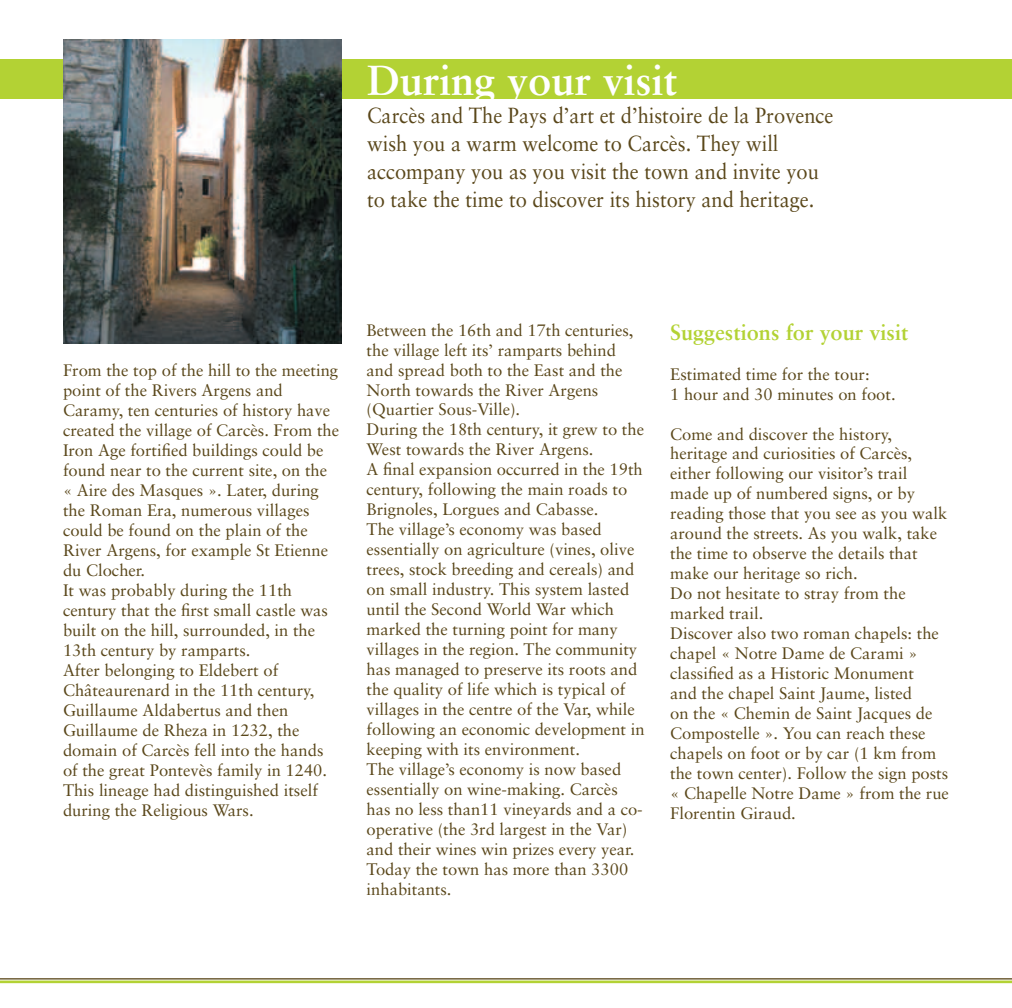
<style>
.page{position:relative;width:1012px;height:1008px;background:#fff}
.page>*{position:absolute;margin:0;border:0;box-sizing:border-box;transform-origin:0 0}
.t1{font:700 42px "Sabon";color:#fff}
.t2{font:21.88px/28px "Sabon";color:#5a471a;scale:.92 1}
.t3{font:700 21.88px "Sabon";color:#b3d234}
.t4{font:16.62px/19.9px "Sabon";color:#5a471a}
</style>
<div class="page">
<div style="left:0;top:60px;width:1012px;height:39px;background:#b3d234"></div>
<img style="left:63px;top:40px;width:279px;height:303px">
<hr style="left:0;top:977px;width:1012px;height:2px;background:#5a471a">
<hr style="left:0;top:980px;width:1012px;height:2px;background:#b3d234">
<h1 class="t1" style="left:367px;top:55px;width:312px">During your visit</h1>
<h2 class="t2" style="left:367px;top:101px;width:508px">Carcès and The Pays d’art et d’histoire de la Provence wish you a warm welcome to Carcès. They will accompany you as you visit the town and invite you to take the time to discover its history and heritage.</h2>
<p class="t4" style="left:63px;top:360px;width:278px">From the top of the hill to the meeting point of the Rivers Argens and Caramy, ten centuries of history have created the village of Carcès. From the Iron Age fortified buildings could be found near to the current site, on the « Aire des Masques ». Later, during the Roman Era, numerous villages could be found on the plain of the River Argens, for example St Etienne du Clocher.<br>It was probably during the 11th century that the first small castle was built on the hill, surrounded, in the 13th century by ramparts.<br>After belonging to Eldebert of Châteaurenard in the 11th century, Guillaume Aldabertus and then Guillaume de Rheza in 1232, the domain of Carcès fell into the hands of the great Pontevès family in 1240.<br>This lineage had distinguished itself during the Religious Wars.</p>
<p class="t4" style="left:367px;top:319px;width:280px">Between the 16th and 17th centuries, the village left its’ ramparts behind and spread both to the East and the North towards the River Argens (Quartier Sous-Ville).<br>During the 18th century, it grew to the West towards the River Argens.<br>A final expansion occurred in the 19th century, following the main roads to Brignoles, Lorgues and Cabasse.<br>The village’s economy was based essentially on agriculture (vines, olive trees, stock breeding and cereals) and on small industry. This system lasted until the Second World War which marked the turning point for many villages in the region. The community has managed to preserve its roots and the quality of life which is typical of villages in the centre of the Var, while following an economic development in keeping with its environment.<br>The village’s economy is now based essentially on wine-making. Carcès has no less than11 vineyards and a co&shy;operative (the 3rd largest in the Var) and their wines win prizes every year.<br>Today the town has more than 3300 inhabitants.</p>
<h2 class="t3" style="left:670px;top:319px;width:240px">Suggestions for your visit</h2>
<p class="t4" style="left:670px;top:363px;width:227px">Estimated time for the tour:<br>1 hour and 30 minutes on foot.</p>
<p class="t4" style="left:670px;top:423px;width:280px">Come and discover the history, heritage and curiosities of Carcès, either following our visitor’s trail made up of numbered signs, or by reading those that you see as you walk around the streets. As you walk, take the time to observe the details that make our heritage so rich.<br>Do not hesitate to stray from the marked trail.<br>Discover also two roman chapels: the chapel « Notre Dame de Carami » classified as a Historic Monument<br>and the chapel Saint Jaume, listed<br>on the « Chemin de Saint Jacques de<br>Compostelle ». You can reach these chapels on foot or by car (1 km from the town center). Follow the sign posts « Chapelle Notre Dame » from the rue<br>Florentin Giraud.</p>
</div>
